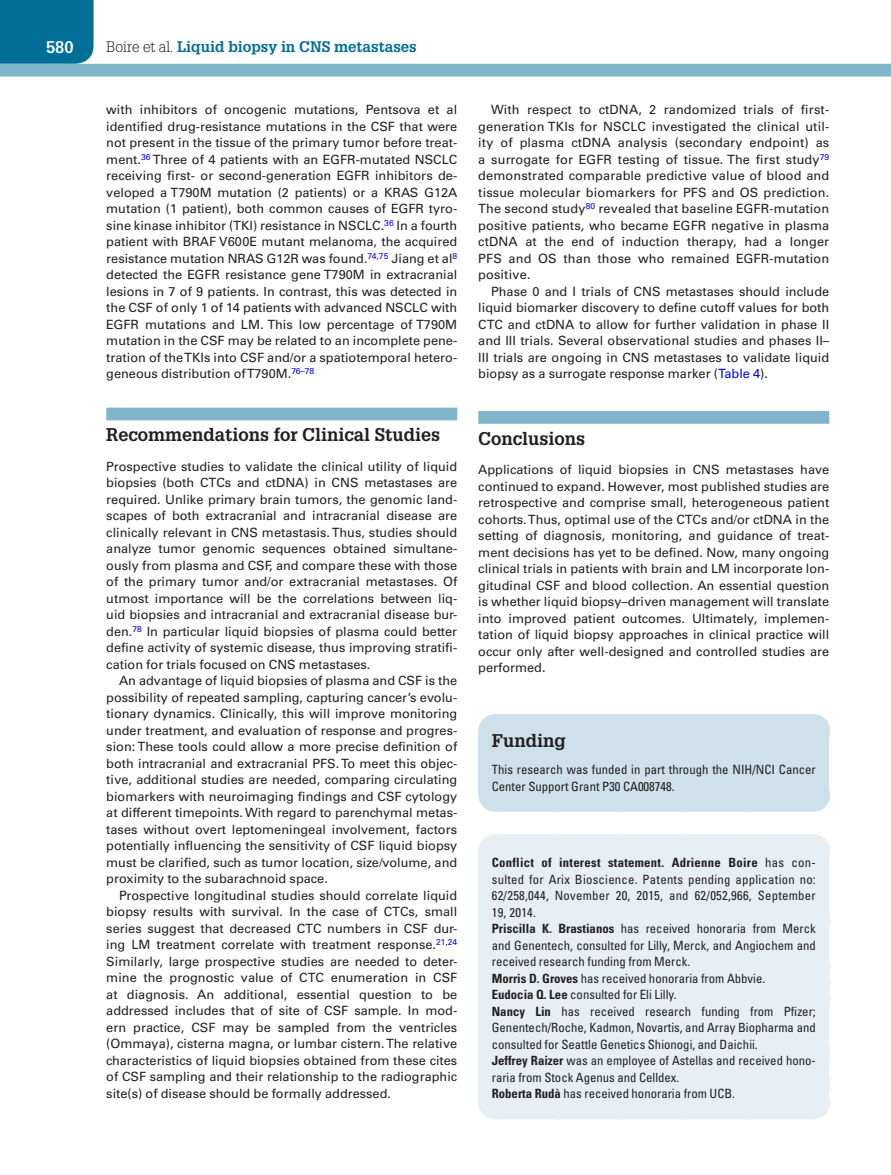
<style>
.page{position:relative;width:891px;height:1175px;background:#fff}
.page>*{position:absolute;margin:0;border:0;box-sizing:border-box;transform-origin:0 0}
.t1{font:700 18px "Glypha LT Std";color:#231f20}
.t2{font:700 16.5px "Glypha LT Std";color:#fff}
.t3{font:700 15px "Glypha LT Std";color:#006e96}
.t4{font:12.75px/16.5px "Univers LT Std";color:#231f20;text-align:justify}
.t5{font:condensed 12.75px/16.5px "Univers LT Std";color:#231f20}
.s1{font-weight:300;color:#231f20}
.s2{color:#00f}
.s3{font-weight:700}
</style>
<div class="page">
<div style="left:0;top:0;width:94px;height:64px;background:#006e96"></div>
<div style="left:0;top:64px;width:891px;height:12px;background:#7fb4ca"></div>
<div style="left:106px;top:407px;width:351px;height:13px;background:#7fb4ca"></div>
<div style="left:478px;top:411px;width:351px;height:13px;background:#7fb4ca"></div>
<div style="left:478px;top:731px;width:351px;height:33px;background:#cee0ea"></div>
<div style="left:495px;top:714px;width:318px;height:33px;background:#cee0ea"></div>
<hr style="left:813px;top:714px;width:1px;height:33px;background:#cee0ea">
<div style="left:478px;top:762px;width:351px;height:32px;background:#cee0ea"></div>
<div style="left:495px;top:778px;width:318px;height:33px;background:#cee0ea"></div>
<hr style="left:813px;top:778px;width:1px;height:33px;background:#cee0ea">
<div style="left:478px;top:850px;width:351px;height:70px;background:#e8eff4"></div>
<div style="left:495px;top:834px;width:318px;height:33px;background:#e8eff4"></div>
<hr style="left:813px;top:834px;width:1px;height:33px;background:#e8eff4">
<div style="left:478px;top:916px;width:351px;height:53px;background:#e8eff4"></div>
<div style="left:478px;top:966px;width:351px;height:20px;background:#e8eff4"></div>
<div style="left:478px;top:982px;width:351px;height:20px;background:#e8eff4"></div>
<div style="left:478px;top:999px;width:351px;height:53px;background:#e8eff4"></div>
<div style="left:478px;top:1048px;width:351px;height:37px;background:#e8eff4"></div>
<div style="left:478px;top:1081px;width:351px;height:20px;background:#e8eff4"></div>
<div style="left:495px;top:1086px;width:318px;height:33px;background:#e8eff4"></div>
<hr style="left:813px;top:1086px;width:1px;height:33px;background:#e8eff4">
<p class="t2" style="left:46px;top:37px;width:29px">580</p>
<p class="t3" style="left:106px;top:37px;width:312px"><span class="s1">Boire et al.</span> Liquid biopsy in CNS metastases</p>
<p class="t4" style="left:106px;top:102px;width:353px">with inhibitors of oncogenic mutations, Pentsova et al identified drug-resistance mutations in the CSF that were not present in the tissue of the primary tumor before treat&shy;ment.<sup>36</sup> Three of 4 patients with an EGFR-mutated NSCLC receiving first- or second-generation EGFR inhibitors de&shy;veloped a T790M mutation (2 patients) or a KRAS G12A mutation (1 patient), both common causes of EGFR tyro&shy;sine kinase inhibitor (TKI) resistance in NSCLC.<sup>36</sup> In a fourth patient with BRAF V600E mutant melanoma, the acquired resistance mutation NRAS G12R was found.<sup>74</sup><sup>,</sup><sup>75</sup> Jiang et al<sup>8 </sup>detected the EGFR resistance gene T790M in extracranial lesions in 7 of 9 patients. In contrast, this was detected in the CSF of only 1 of 14 patients with advanced NSCLC with EGFR mutations and LM. This low percentage of T790M mutation in the CSF may be related to an incomplete pene&shy;tration of the TKIs into CSF and/or a spatiotemporal hetero&shy;geneous distribution of T790M.<sup>76–78</sup></p>
<h1 class="t1" style="left:106px;top:424px;width:335px">Recommendations for Clinical Studies</h1>
<p class="t4" style="left:106px;top:458px;width:353px">Prospective studies to validate the clinical utility of liquid biopsies (both CTCs and ctDNA) in CNS metastases are required. Unlike primary brain tumors, the genomic land&shy;scapes of both extracranial and intracranial disease are clinically relevant in CNS metastasis. Thus, studies should analyze tumor genomic sequences obtained simultane&shy;ously from plasma and CSF, and compare these with those of the primary tumor and/or extracranial metastases. Of utmost importance will be the correlations between liq&shy;uid biopsies and intracranial and extracranial disease bur&shy;den.<sup>78</sup> In particular liquid biopsies of plasma could better define activity of systemic disease, thus improving stratifi&shy;cation for trials focused on CNS metastases.</p>
<p class="t4" style="left:106px;top:672px;width:353px;text-indent:13px">An advantage of liquid biopsies of plasma and CSF is the possibility of repeated sampling, capturing cancer’s evolu&shy;tionary dynamics. Clinically, this will improve monitoring under treatment, and evaluation of response and progres&shy;sion: These tools could allow a more precise definition of both intracranial and extracranial PFS. To meet this objec&shy;tive, additional studies are needed, comparing circulating biomarkers with neuroimaging findings and CSF cytology at different timepoints. With regard to parenchymal metas&shy;tases without overt leptomeningeal involvement, factors potentially influencing the sensitivity of CSF liquid biopsy must be clarified, such as tumor location, size/volume, and proximity to the subarachnoid space.</p>
<p class="t4" style="left:106px;top:887px;width:353px;text-indent:13px">Prospective longitudinal studies should correlate liquid biopsy results with survival. In the case of CTCs, small series suggest that decreased CTC numbers in CSF dur&shy;ing LM treatment correlate with treatment response.<sup>21</sup><sup>,</sup><sup>24<br></sup>Similarly, large prospective studies are needed to deter&shy;mine the prognostic value of CTC enumeration in CSF at diagnosis. An additional, essential question to be addressed includes that of site of CSF sample. In mod&shy;ern practice, CSF may be sampled from the ventricles (Ommaya), cisterna magna, or lumbar cistern. The relative characteristics of liquid biopsies obtained from these cites of CSF sampling and their relationship to the radiographic site(s) of disease should be formally addressed.</p>
<p class="t4" style="left:478px;top:102px;width:353px;text-indent:13px">With respect to ctDNA, 2 randomized trials of first&shy;generation TKIs for NSCLC investigated the clinical util&shy;ity of plasma ctDNA analysis (secondary endpoint) as a surrogate for EGFR testing of tissue. The first study<sup>79 </sup>demonstrated comparable predictive value of blood and tissue molecular biomarkers for PFS and OS prediction.<br>The second study<sup>80</sup> revealed that baseline EGFR-mutation positive patients, who became EGFR negative in plasma ctDNA at the end of induction therapy, had a longer PFS and OS than those who remained EGFR-mutation positive.</p>
<p class="t4" style="left:478px;top:283px;width:353px;text-indent:13px">Phase 0 and I trials of CNS metastases should include liquid biomarker discovery to define cutoff values for both CTC and ctDNA to allow for further validation in phase II and III trials. Several observational studies and phases II– III trials are ongoing in CNS metastases to validate liquid biopsy as a surrogate response marker (<span class="s2">Table 4</span>).</p>
<h1 class="t1" style="left:478px;top:427px;width:109px">Conclusions</h1>
<p class="t4" style="left:478px;top:461px;width:353px">Applications of liquid biopsies in CNS metastases have continued to expand. However, most published studies are retrospective and comprise small, heterogeneous patient cohorts. Thus, optimal use of the CTCs and/or ctDNA in the setting of diagnosis, monitoring, and guidance of treat&shy;ment decisions has yet to be defined. Now, many ongoing clinical trials in patients with brain and LM incorporate lon&shy;gitudinal CSF and blood collection. An essential question is whether liquid biopsy–driven management will translate into improved patient outcomes. Ultimately, implemen&shy;tation of liquid biopsy approaches in clinical practice will occur only after well-designed and controlled studies are performed.</p>
<h1 class="t1" style="left:492px;top:729px;width:76px">Funding</h1>
<p class="t5" style="left:492px;top:761px;width:325px">This research was funded in part through the NIH/NCI Cancer<br>Center Support Grant P30 CA008748.</p>
<p class="t5" style="left:492px;top:854px;width:326px"><span class="s3">Conflict of interest statement. Adrienne Boire</span> has con&shy;sulted for Arix Bioscience. Patents pending application no:<br>62/258,044, November 20, 2015, and 62/052,966, September 19, 2014.<br><span class="s3">Priscilla K. Brastianos</span> has received honoraria from Merck and Genentech, consulted for Lilly, Merck, and Angiochem and received research funding from Merck.<br><span class="s3">Morris D. Groves</span> has received honoraria from Abbvie.<br><span class="s3">Eudocia Q. Lee</span> consulted for Eli Lilly.<br><span class="s3">Nancy Lin</span> has received research funding from Pfizer; Genentech/Roche, Kadmon, Novartis, and Array Biopharma and consulted for Seattle Genetics Shionogi, and Daichii.<br><span class="s3">Jeffrey Raizer</span> was an employee of Astellas and received hono&shy;raria from Stock Agenus and Celldex.<br><span class="s3">Roberta Rudà</span> has received honoraria from UCB.</p>
</div>
